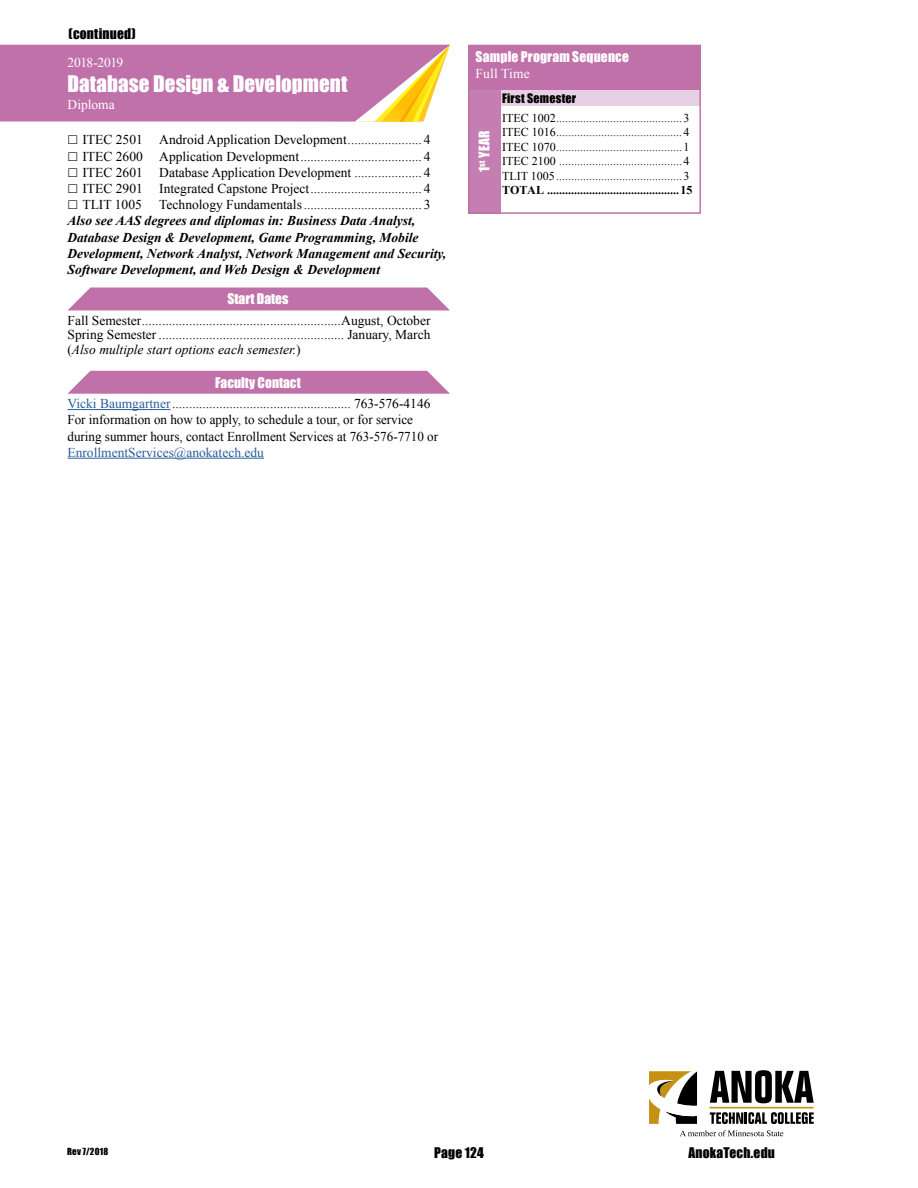
<style>
.page{position:relative;width:918px;height:1188px;background:#fff}
.page>*{position:absolute;margin:0;border:0;box-sizing:border-box;transform-origin:0 0}
.t1{font:21px "Impact";color:#fff}
.t2{font:13.5px/16.2px "Times New Roman";color:#000}
.t3{font:italic 700 13.5px/16.2px "Times New Roman";color:#000}
.t4{font:13.5px "Impact";letter-spacing:.015em;color:#fff}
.t5{font:italic 13.5px "Times New Roman";color:#000}
.t6{font:13.5px "Impact";letter-spacing:.015em;color:#000}
.t7{font:13.5px "Times New Roman";color:#fff}
.t8{font:13.5px "Times New Roman";letter-spacing:-.04em;color:#fff}
.t9{font:12px "Times New Roman";color:#000}
.t10{font:700 12px "Times New Roman";letter-spacing:.005em;color:#000}
.t11{font:12px "Impact";letter-spacing:.02em;color:#000}
.t12{font:9px "Impact";letter-spacing:.03em;color:#000}
.s1{font-style:normal}
.s2{color:#2c5d9d}
.s3{color:#fff}
.s4{font-family:"Impact";color:#fff}
</style>
<div class="page">
<div style="left:648px;top:1070px;width:51px;height:55px;border:2px solid #fff"></div>
<svg style="left:710px;top:1112px;width:104px;height:12px"></svg>
<svg style="left:710px;top:1070px;width:104px;height:33px"></svg>
<hr style="left:710px;top:1107px;width:103px;height:1px;background:#c69113">
<svg style="left:649px;top:1071px;width:48px;height:53px"></svg>
<svg style="left:680px;top:1130px;width:103px;height:6px"></svg>
<svg style="left:0;top:45px;width:450px;height:77px;background:#c67ea6"></svg>
<div style="left:500px;top:89px;width:201px;height:17px;background:#e8d0e4"></div>
<div style="left:468px;top:89px;width:33px;height:125px;background:#c57eb2"></div>
<div style="left:469px;top:45px;width:232px;height:44px;background:#c071aa"></div>
<div style="left:468px;top:45px;width:233px;height:169px;border:2px solid #c071aa"></div>
<hr style="left:68px;top:409px;width:103px;height:1px;background:#2c5d9d">
<hr style="left:68px;top:458px;width:196px;height:1px;background:#2c5d9d">
<div style="left:68px;top:288px;width:382px;height:22px;background:#c071aa"></div>
<svg style="left:67px;top:371px;width:383px;height:23px;background:#c47bb0"></svg>
<p class="t6" style="left:69px;top:23px;width:69px">(continued)</p>
<p class="t8" style="left:68px;top:54px;width:57px">2018-2019</p>
<h1 class="t1" style="left:68px;top:68px;width:281px">Database Design &amp; Development</h1>
<p class="t7" style="left:68px;top:95px;width:49px">Diploma</p>
<p class="t2" style="left:82px;top:132px;width:269px">ITEC 2501 Android Application Development.......................</p>
<p class="t2" style="left:424px;top:132px;width:8px">4</p>
<p class="t2" style="left:82px;top:148px;width:221px">ITEC 2600 Application Development.....................................</p>
<p class="t2" style="left:424px;top:148px;width:8px">4</p>
<p class="t2" style="left:82px;top:164px;width:274px">ITEC 2601 Database Application Development.....................</p>
<p class="t2" style="left:424px;top:164px;width:8px">4</p>
<p class="t2" style="left:82px;top:180px;width:232px">ITEC 2901 Integrated Capstone Project..................................</p>
<p class="t2" style="left:424px;top:180px;width:8px">4</p>
<p class="t2" style="left:82px;top:196px;width:61px">TLIT 1005</p>
<p class="t2" style="left:159px;top:196px;width:147px">Technology Fundamentals....................................</p>
<p class="t2" style="left:424px;top:196px;width:8px">3</p>
<p class="t3" style="left:68px;top:212px;width:380px">Also see AAS degrees and diplomas in: Business Data Analyst, Database Design &amp; Development, Game Programming, Mobile Development, Network Analyst, Network Management and Security, Software Development, and Web Design &amp; Development</p>
<p class="t4" style="left:227px;top:289px;width:63px">Start Dates</p>
<p class="t2" style="left:68px;top:312px;width:79px">Fall Semester............................................................</p>
<p class="t2" style="left:341px;top:312px;width:91px">August, October</p>
<p class="t2" style="left:68px;top:326px;width:94px">Spring Semester........................................................</p>
<p class="t2" style="left:347px;top:326px;width:85px">January, March</p>
<p class="t5" style="left:68px;top:340px;width:235px"><span class="s1">(</span>Also multiple start options each semester.<span class="s1">)</span></p>
<p class="t4" style="left:215px;top:372px;width:87px">Faculty Contact</p>
<p class="t2" style="left:68px;top:395px;width:108px"><span class="s2">Vicki Baumgartner</span>......................................................</p>
<p class="t2" style="left:68px;top:395px;width:372px;text-indent:287px">763-576-4146<br>For information on how to apply, to schedule a tour, or for service during summer hours, contact Enrollment Services at 763-576-7710 or <span class="s2">EnrollmentServices@anokatech.edu</span><span class="s3">ra</span><span class="s4">m Information</span></p>
<p class="t4" style="left:476px;top:46px;width:155px">Sample Program Sequence</p>
<p class="t7" style="left:476px;top:65px;width:56px">Full Time</p>
<p class="t11" style="left:502px;top:89px;width:76px">First Semester</p>
<p class="t9" style="left:502px;top:110px;width:58px">ITEC 1002...........................................</p>
<p class="t9" style="left:684px;top:110px;width:7px">3</p>
<p class="t9" style="left:502px;top:124px;width:58px">ITEC 1016...........................................</p>
<p class="t9" style="left:684px;top:124px;width:7px">4</p>
<p class="t9" style="left:502px;top:139px;width:58px">ITEC 1070...........................................</p>
<p class="t9" style="left:684px;top:139px;width:7px">1</p>
<p class="t9" style="left:502px;top:153px;width:61px">ITEC 2100 ..........................................</p>
<p class="t9" style="left:684px;top:153px;width:7px">4</p>
<p class="t9" style="left:502px;top:167px;width:57px">TLIT 1005...........................................</p>
<p class="t9" style="left:684px;top:167px;width:7px">3</p>
<p class="t10" style="left:502px;top:182px;width:192px">TOTAL ............................................ 15</p>
<p class="t4" style="left:474px;top:172px;width:43px;rotate:-90deg">1<sup>st</sup> YEAR</p>
<p class="t12" style="left:67px;top:1144px;width:43px">Rev 7/2018</p>
<p class="t6" style="left:434px;top:1142px;width:51px">Page 124</p>
<p class="t6" style="left:688px;top:1142px;width:88px">AnokaTech.edu</p>
</div>
